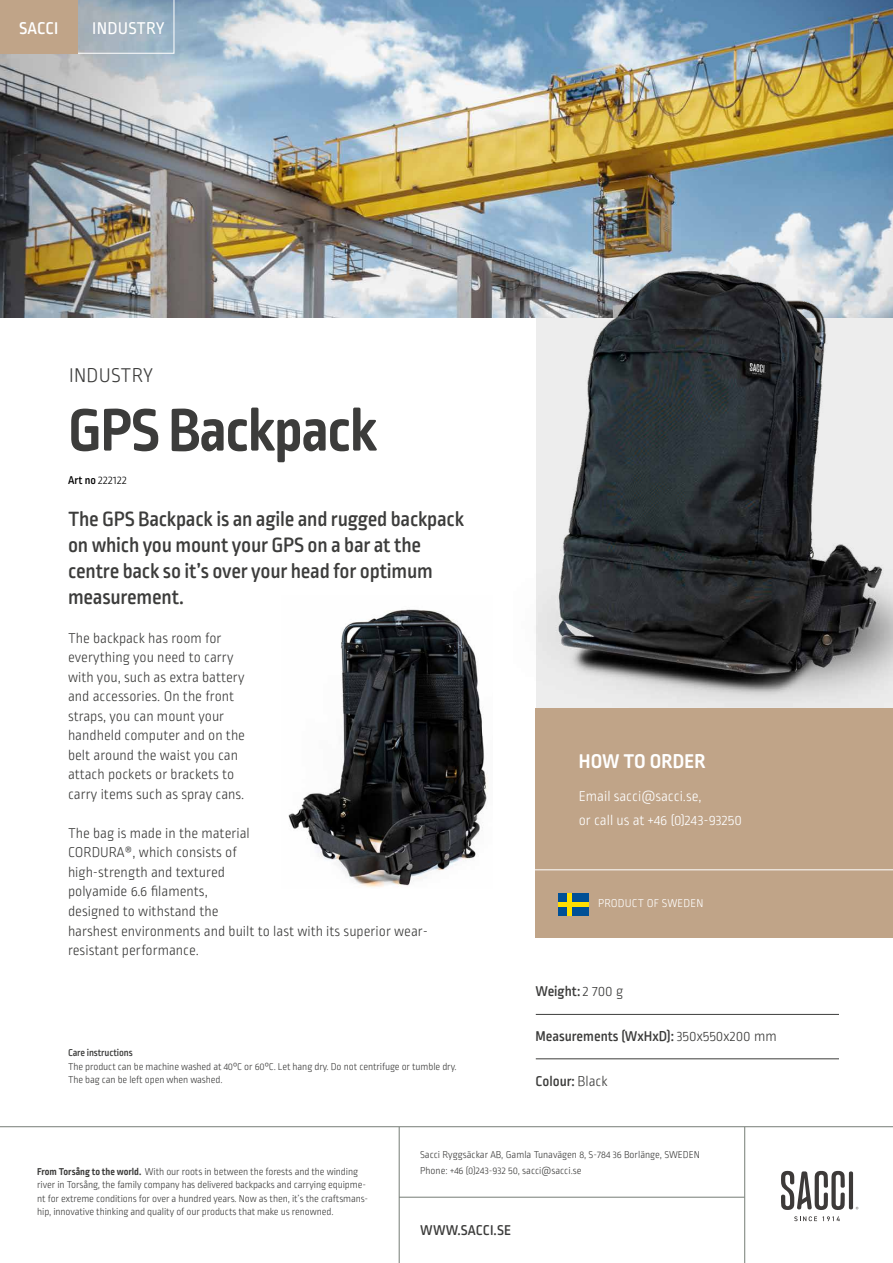
<style>
.page{position:relative;width:893px;height:1263px;background:#fff}
.page>*{position:absolute;margin:0;border:0;box-sizing:border-box;transform-origin:0 0}
.t1{font:700 63px "Ropa Soft Pro";letter-spacing:-.02em;color:#3c3c3b}
.t2{font:500 21.75px/26.1px "Ropa Soft Pro";letter-spacing:-.01em;color:#3c3c3b}
.t3{font:700 21px "Ropa Soft Pro";letter-spacing:.01em;color:#fff}
.t4{font:300 21px "Ropa Soft Pro";letter-spacing:.01em;color:#3c3c3b}
.t5{font:18px "Ropa Soft Pro";letter-spacing:.01em;color:#fff}
.t6{font:500 18px "Ropa Soft Pro";letter-spacing:.005em;color:#fff}
.t7{font:300 15px/19.5px "Ropa Soft Pro";color:#3c3c3b}
.t8{font:500 15px "Ropa Soft Pro";color:#3c3c3b}
.t9{font:300 15px/24px "Ropa Soft Pro";color:#fff}
.t10{font:300 12px "Ropa Soft Pro";letter-spacing:.01em;color:#fff}
.t11{font:300 12px "Ropa Soft Pro";letter-spacing:.02em;color:#000}
.t12{font:300 10.5px/13.5px "Ropa Soft Pro";letter-spacing:-.01em;color:#3c3c3b}
.t13{font:500 10.5px "Ropa Soft Pro";letter-spacing:-.01em;color:#3c3c3b}
.s1{font-weight:500}
.s2{font-weight:300}
.s3{font-weight:700}
</style>
<div class="page">
<hr style="left:0;top:1126px;width:893px;height:1px;background:#767d76">
<hr style="left:536px;top:1014px;width:303px;height:1px;background:#3c3c3b">
<hr style="left:536px;top:1058px;width:303px;height:1px;background:#3c3c3b">
<img style="left:0;top:0;width:893px;height:318px">
<svg style="left:77px;top:0;width:97px;height:54px;background:#a0b1be"></svg>
<div style="left:0;top:0;width:77px;height:54px;background:#c0a488"></div>
<img style="left:514px;top:198px;width:379px;height:523px">
<img style="left:288px;top:609px;width:200px;height:279px">
<hr style="left:399px;top:1127px;width:1px;height:136px;background:#767d76">
<hr style="left:399px;top:1197px;width:345px;height:1px;background:#767d76">
<hr style="left:744px;top:1127px;width:1px;height:136px;background:#767d76">
<svg style="left:781px;top:1171px;width:77px;height:39px"></svg>
<svg style="left:794px;top:1216px;width:46px;height:5px"></svg>
<div style="left:536px;top:708px;width:357px;height:230px;background:#c0a488"></div>
<div style="left:558px;top:893px;width:30px;height:22px;background:#005096"></div>
<hr style="left:568px;top:893px;width:4px;height:22px;background:#ffde00">
<hr style="left:558px;top:902px;width:30px;height:4px;background:#ffde00">
<hr style="left:533px;top:869px;width:360px;height:1px;background:#fff">
<h3 class="t6" style="left:19px;top:18px;width:41px">SACCI</h3>
<h3 class="t5" style="left:92px;top:18px;width:74px">INDUSTRY</h3>
<h3 class="t4" style="left:69px;top:364px;width:85px">INDUSTRY</h3>
<h1 class="t1" style="left:68px;top:394px;width:311px">GPS Backpack</h1>
<p class="t11" style="left:68px;top:474px;width:60px"><span class="s1">Art no</span> 222122</p>
<h2 class="t2" style="left:68px;top:507px;width:398px">The GPS Backpack is an agile and rugged backpack on which you mount your GPS on a bar at the centre back so it’s over your head for optimum measurement.</h2>
<p class="t7" style="left:68px;top:629px;width:179px">The backpack has room for everything you need to carry with you, such as extra battery and accessories. On the front straps, you can mount your handheld computer and on the belt around the waist you can attach pockets or brackets to carry items such as spray cans.</p>
<h3 class="t7" style="left:68px;top:824px;width:361px">The bag is made in the material<br>CORDURA®, which consists of<br>high-strength and textured<br>polyamide 6.6 filaments,<br>designed to withstand the<br>harshest environments and built to last with its superior wear&shy;resistant performance.</h3>
<p class="t13" style="left:68px;top:1047px;width:66px">Care instructions</p>
<p class="t12" style="left:68px;top:1060px;width:390px">The product can be machine washed at 40°C or 60°C. Let hang dry. Do not centrifuge or tumble dry.<br>The bag can be left open when washed.</p>
<h3 class="t3" style="left:579px;top:749px;width:128px">HOW TO ORDER</h3>
<h3 class="t9" style="left:579px;top:785px;width:165px">Email sacci@sacci.se,<br>or call us at +46 (0)243-93250</h3>
<p class="t10" style="left:598px;top:897px;width:107px">PRODUCT OF SWEDEN</p>
<h3 class="t8" style="left:535px;top:982px;width:89px">Weight: <span class="s2">2 700 g</span></h3>
<h3 class="t8" style="left:535px;top:1027px;width:243px">Measurements (WxHxD): <span class="s2">350x550x200 mm</span></h3>
<h3 class="t8" style="left:535px;top:1072px;width:74px">Colour: <span class="s2">Black</span></h3>
<p class="t12" style="left:37px;top:1165px;width:332px"><span class="s3">From Torsång to the world.</span> With our roots in between the forests and the winding river in Torsång, the family company has delivered backpacks and carrying equipme&shy;nt for extreme conditions for over a hundred years. Now as then, it’s the craftsmans&shy;hip, innovative thinking and quality of our products that make us renowned.</p>
<p class="t12" style="left:420px;top:1146px;width:281px;line-height:16.5px">Sacci Ryggsäckar AB, Gamla Tunavägen 8, S-784 36 Borlänge, SWEDEN<br>Phone: +46 (0)243-932 50, sacci@sacci.se</p>
<h3 class="t8" style="left:420px;top:1221px;width:92px">WWW.SACCI.SE</h3>
</div>
